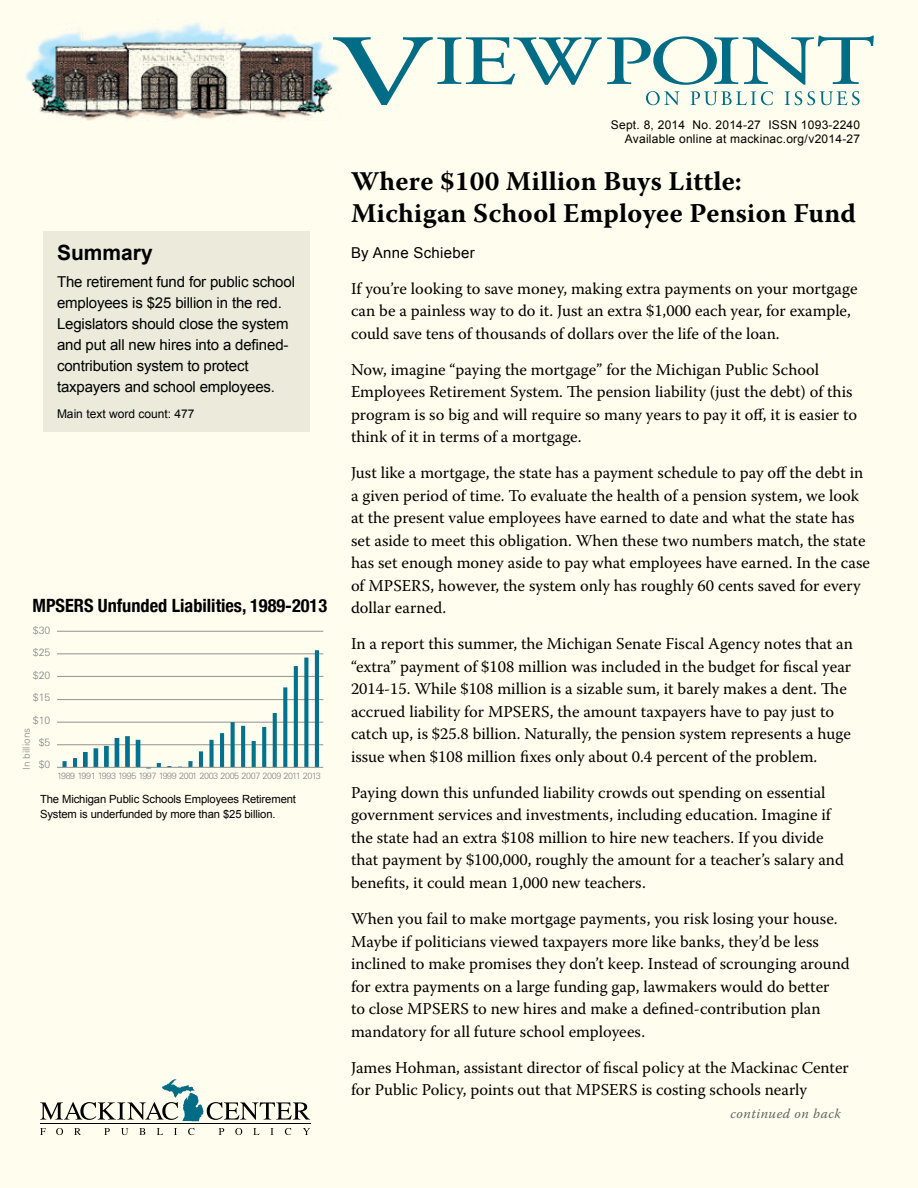
<style>
.page{position:relative;width:918px;height:1188px;background:#fffdee}
.page>*{position:absolute;margin:0;border:0;box-sizing:border-box;transform-origin:0 0}
.t1{font:700 27px/31.5px "Warnock Pro";letter-spacing:.01em;color:#000}
.t2{font:700 21px "Arial";color:#000}
.t3{font:700 condensed 18.3px "Helvetica Neue";color:#000}
.t4{font:16.5px/22.5px "Warnock Pro";color:#000}
.t5{font:15px/21px "Arial";letter-spacing:-.01em;color:#000}
.t6{font:15px "Arial";letter-spacing:.02em;color:#000}
.t7{font:italic 13.5px "Warnock Pro";letter-spacing:.04em;color:#636466}
.t8{font:12px/14.4px "Arial";letter-spacing:.02em;color:#000;text-align:right}
.t9{font:12px "Arial";color:#000}
.t10{font:11.25px/15px "Arial";letter-spacing:-.01em;color:#000}
.t11{font:300 10.5px/22.4px "Zurich BT";color:#808285;text-align:center}
.t12{font:300 9.75px "Zurich BT";color:#808285}
.t13{font:300 9px "Zurich BT";letter-spacing:-.04em;color:#808285}
</style>
<div class="page">
<img style="left:25px;top:22px;width:308px;height:99px">
<svg style="left:333px;top:36px;width:541px;height:69px"></svg>
<svg style="left:40px;top:1128px;width:6px;height:7px"></svg>
<svg style="left:56px;top:1128px;width:7px;height:7px"></svg>
<svg style="left:74px;top:1128px;width:7px;height:7px"></svg>
<svg style="left:104px;top:1128px;width:6px;height:7px"></svg>
<svg style="left:121px;top:1128px;width:7px;height:7px"></svg>
<svg style="left:139px;top:1128px;width:6px;height:7px"></svg>
<svg style="left:157px;top:1128px;width:6px;height:7px"></svg>
<svg style="left:174px;top:1128px;width:3px;height:7px"></svg>
<svg style="left:188px;top:1128px;width:7px;height:7px"></svg>
<svg style="left:219px;top:1128px;width:5px;height:7px"></svg>
<svg style="left:235px;top:1128px;width:7px;height:7px"></svg>
<svg style="left:253px;top:1128px;width:7px;height:7px"></svg>
<svg style="left:270px;top:1128px;width:4px;height:7px"></svg>
<svg style="left:285px;top:1128px;width:6px;height:7px"></svg>
<svg style="left:303px;top:1128px;width:7px;height:7px"></svg>
<hr style="left:40px;top:1124px;width:270px;height:1px;background:#000">
<svg style="left:40px;top:1079px;width:270px;height:42px"></svg>
<div style="left:44px;top:231px;width:266px;height:201px;background:#ebeadb"></div>
<hr style="left:57px;top:631px;width:266px;height:1px;background:#939291">
<hr style="left:57px;top:654px;width:266px;height:1px;background:#939291">
<hr style="left:57px;top:676px;width:266px;height:1px;background:#939291">
<hr style="left:57px;top:699px;width:266px;height:1px;background:#939291">
<hr style="left:57px;top:722px;width:266px;height:1px;background:#939291">
<hr style="left:57px;top:744px;width:266px;height:1px;background:#939291">
<svg style="left:62px;top:650px;width:257px;height:117px"></svg>
<hr style="left:57px;top:767px;width:266px;height:1px;background:#939291">
<p class="t2" style="left:57px;top:238px;width:97px">Summary</p>
<p class="t5" style="left:57px;top:272px;width:240px">The retirement fund for public school employees is $25 billion in the red.<br>Legislators should close the system and put all new hires into a defined&shy;contribution system to protect taxpayers and school employees.</p>
<p class="t9" style="left:57px;top:405px;width:139px">Main text word count: 477</p>
<p class="t3" style="left:33px;top:590px;width:296px">MPSERS Unfunded Liabilities, 1989-2013</p>
<p class="t11" style="left:33px;top:619px;width:19px">$30 $25 $20 $15 $10 $5 $0</p>
<p class="t12" style="left:20px;top:770px;width:43px;rotate:-90deg">In billions</p>
<p class="t13" style="left:57px;top:770px;width:265px">1989 1991 1993 1995 1997 1999 2001 2003 2005 2007 2009 2011 2013</p>
<p class="t10" style="left:40px;top:791px;width:258px">The Michigan Public Schools Employees Retirement<br>System is underfunded by more than $25 billion.</p>
<p class="t8" style="left:611px;top:117px;width:251px">Sept. 8, 2014 No. 2014-27 ISSN 1093-2240<br>Available online at mackinac.org/v2014-27</p>
<h1 class="t1" style="left:351px;top:165px;width:507px">Where $100 Million Buys Little:<br>Michigan School Employee Pension Fund</h1>
<p class="t6" style="left:351px;top:243px;width:125px">By Anne Schieber</p>
<p class="t4" style="left:351px;top:277px;width:508px">If you’re looking to save money, making extra payments on your mortgage can be a painless way to do it. Just an extra $1,000 each year, for example, could save tens of thousands of dollars over the life of the loan.</p>
<p class="t4" style="left:351px;top:358px;width:508px">Now, imagine “paying the mortgage” for the Michigan Public School Employees Retirement System. The pension liability (just the debt) of this program is so big and will require so many years to pay it off, it is easier to think of it in terms of a mortgage.</p>
<p class="t4" style="left:351px;top:461px;width:521px">Just like a mortgage, the state has a payment schedule to pay off the debt in a given period of time. To evaluate the health of a pension system, we look at the present value employees have earned to date and what the state has set aside to meet this obligation. When these two numbers match, the state has set enough money aside to pay what employees have earned. In the case of MPSERS, however, the system only has roughly 60 cents saved for every dollar earned.</p>
<p class="t4" style="left:351px;top:632px;width:503px">In a report this summer, the Michigan Senate Fiscal Agency notes that an “extra” payment of $108 million was included in the budget for fiscal year 2014-15. While $108 million is a sizable sum, it barely makes a dent. The accrued liability for MPSERS, the amount taxpayers have to pay just to catch up, is $25.8 billion. Naturally, the pension system represents a huge issue when $108 million fixes only about 0.4 percent of the problem.</p>
<p class="t4" style="left:351px;top:781px;width:494px">Paying down this unfunded liability crowds out spending on essential government services and investments, including education. Imagine if the state had an extra $108 million to hire new teachers. If you divide that payment by $100,000, roughly the amount for a teacher’s salary and benefits, it could mean 1,000 new teachers.</p>
<p class="t4" style="left:351px;top:907px;width:500px">When you fail to make mortgage payments, you risk losing your house.<br>Maybe if politicians viewed taxpayers more like banks, they’d be less inclined to make promises they don’t keep. Instead of scrounging around for extra payments on a large funding gap, lawmakers would do better<br>to close MPSERS to new hires and make a defined-contribution plan mandatory for all future school employees.</p>
<p class="t4" style="left:351px;top:1056px;width:499px">James Hohman, assistant director of fiscal policy at the Mackinac Center for Public Policy, points out that MPSERS is costing schools nearly</p>
<p class="t7" style="left:731px;top:1105px;width:112px">continued on back</p>
</div>
